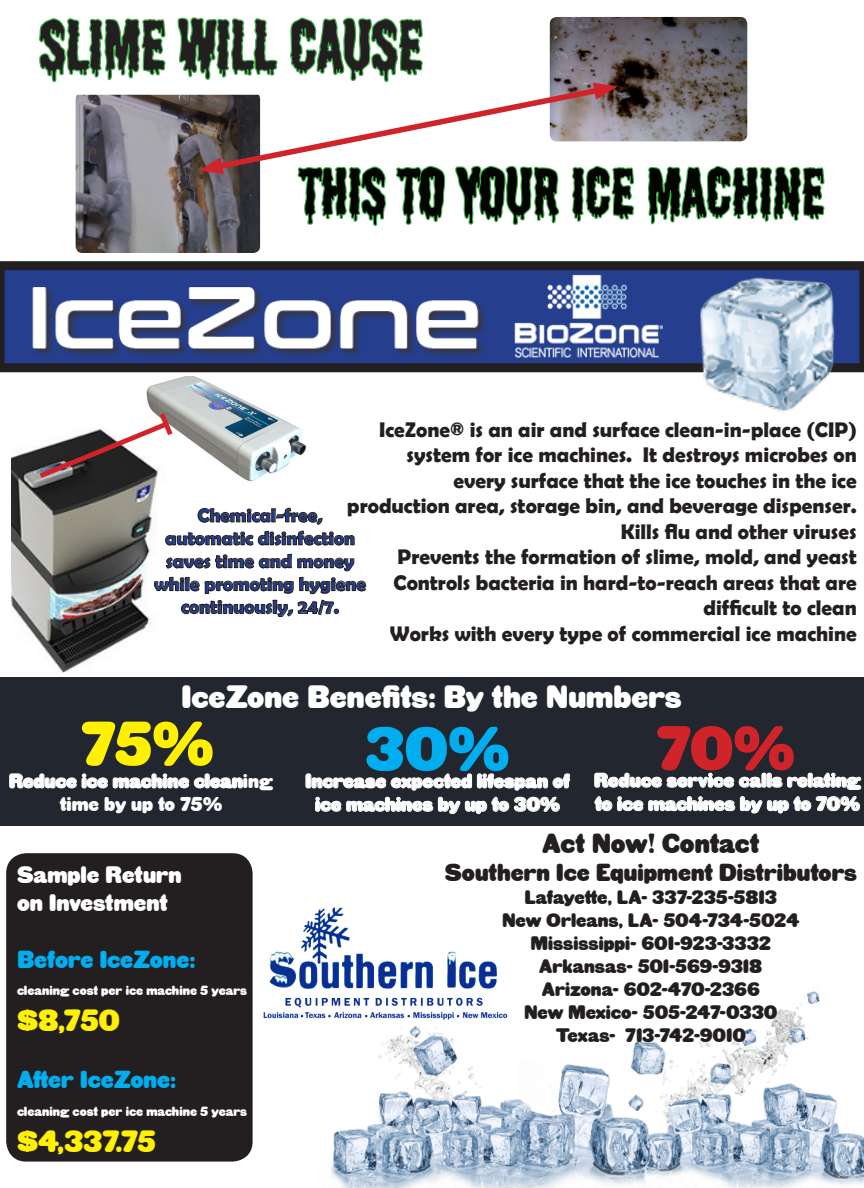
<style>
.page{position:relative;width:864px;height:1188px;background:#fff}
.page>*{position:absolute;margin:0;border:0;box-sizing:border-box;transform-origin:0 0}
.t1{font:70.65px "Shlop";color:#231f20}
.t2{font:65.85px "Shlop";color:#040503}
.t3{font:61.5px "HWT Gothic Round";color:#fff101}
.t4{font:61.5px "HWT Gothic Round";color:#00aeef}
.t5{font:61.5px "HWT Gothic Round";color:#d1232a}
.t6{font:31.5px "HWT Gothic Round";color:#fff}
.t7{font:30px "HWT Gothic Round";color:#fff101}
.t8{font:27px "HWT Gothic Round";letter-spacing:-.005em;color:#231f20}
.t9{font:24px "HWT Gothic Round";color:#231f20}
.t10{font:24px "HWT Gothic Round";color:#00aeef}
.t11{font:23.25px "HWT Gothic Round";color:#fff}
.t12{font:700 21.3px "Berlin Sans FB Demi";color:#231f20}
.t13{font:19.5px "HWT Gothic Round";color:#fff}
.t14{font:19.05px "HWT Gothic Round";color:#231f20}
.t15{font:700 19.05px/23px "Berlin Sans FB Demi";color:#253f8e;text-align:center}
.t16{font:12.9px "HWT Gothic Round";color:#fff}
</style>
<div class="page">
<svg style="left:0;top:261px;width:864px;height:111px;background:#252d4f"></svg>
<img style="left:18px;top:276px;width:479px;height:87px">
<img style="left:694px;top:263px;width:154px;height:149px">
<img style="left:331px;top:991px;width:533px;height:197px">
<img style="left:76px;top:95px;width:184px;height:158px">
<img style="left:635px;top:17px;width:112px;height:124px">
<svg style="left:39px;top:18px;width:127px;height:64px"></svg>
<svg style="left:647px;top:165px;width:179px;height:119px"></svg>
<svg style="left:176px;top:16px;width:459px;height:215px"></svg>
<img style="left:146px;top:376px;width:160px;height:106px">
<img style="left:12px;top:450px;width:145px;height:223px">
<svg style="left:34px;top:408px;width:143px;height:74px"></svg>
<img style="left:512px;top:272px;width:151px;height:92px">
<div style="left:0;top:677px;width:864px;height:149px;background:#22262e"></div>
<svg style="left:9px;top:773px;width:234px;height:16px"></svg>
<div style="left:306px;top:774px;width:5px;height:14px;border:1px solid #fff;border-radius:2px"></div>
<svg style="left:311px;top:773px;width:161px;height:18px"></svg>
<div style="left:477px;top:774px;width:5px;height:14px;border:1px solid #fff;border-radius:2px"></div>
<svg style="left:483px;top:773px;width:87px;height:18px"></svg>
<svg style="left:316px;top:797px;width:244px;height:17px"></svg>
<svg style="left:594px;top:772px;width:168px;height:16px"></svg>
<div style="left:762px;top:773px;width:4px;height:14px;border:1px solid #fff;border-radius:2px"></div>
<div style="left:767px;top:773px;width:4px;height:14px;border:1px solid #fff;border-radius:2px"></div>
<svg style="left:772px;top:772px;width:90px;height:18px"></svg>
<svg style="left:594px;top:796px;width:266px;height:18px"></svg>
<svg style="left:165px;top:507px;width:190px;height:39px"></svg>
<svg style="left:154px;top:553px;width:212px;height:64px"></svg>
<div style="left:8px;top:855px;width:242px;height:304px;background:#231f20;border-radius:18px"></div>
<div style="left:6px;top:853px;width:247px;height:309px;border:4px solid #231f20;border-radius:18px"></div>
<img style="left:263px;top:907px;width:248px;height:115px">
<p class="t1" style="left:40px;top:6px;width:384px">sLIME WILL CAUSE</p>
<p class="t2" style="left:300px;top:155px;width:525px">THIS TO YOUR ICE MACHINE</p>
<p class="t12" style="left:379px;top:417px;width:479px">IceZone® is an air and surface clean-in-place (CIP)</p>
<p class="t12" style="left:407px;top:443px;width:452px">system for ice machines. It destroys microbes on</p>
<p class="t12" style="left:453px;top:468px;width:405px">every surface that the ice touches in the ice</p>
<p class="t12" style="left:347px;top:494px;width:511px">production area, storage bin, and beverage dispenser.</p>
<p class="t12" style="left:621px;top:519px;width:238px">Kills flu and other viruses</p>
<p class="t12" style="left:398px;top:545px;width:461px">Prevents the formation of slime, mold, and yeast</p>
<p class="t12" style="left:393px;top:570px;width:465px">Controls bacteria in hard-to-reach areas that are</p>
<p class="t12" style="left:704px;top:596px;width:155px">difficult to clean</p>
<p class="t12" style="left:390px;top:621px;width:468px">Works with every type of commercial ice machine</p>
<p class="t15" style="left:198px;top:504px;width:126px">Chemical-free,</p>
<p class="t15" style="left:154px;top:526px;width:213px">automatic disinfection saves time and money while promoting hygiene</p>
<p class="t15" style="left:181px;top:595px;width:159px">continuously, 24/7.</p>
<p class="t6" style="left:181px;top:679px;width:502px">IceZone Benefits: By the Numbers</p>
<p class="t3" style="left:81px;top:710px;width:134px">75%</p>
<p class="t13" style="left:60px;top:794px;width:164px">time by up to 75%</p>
<p class="t13" style="left:9px;top:770px;width:266px">Reduce ice machine cleaning</p>
<p class="t11" style="left:17px;top:862px;width:166px">Sample Return</p>
<p class="t11" style="left:17px;top:890px;width:152px">on Investment</p>
<p class="t10" style="left:17px;top:946px;width:180px">Before IceZone:</p>
<p class="t16" style="left:17px;top:984px;width:232px">cleaning cost per ice machine 5 years</p>
<p class="t7" style="left:17px;top:1004px;width:104px">$8,750</p>
<p class="t10" style="left:17px;top:1066px;width:160px">After IceZone:</p>
<p class="t16" style="left:17px;top:1104px;width:232px">cleaning cost per ice machine 5 years</p>
<p class="t7" style="left:17px;top:1125px;width:140px">$4,337.75</p>
<p class="t4" style="left:365px;top:715px;width:146px">30%</p>
<p class="t13" style="left:315px;top:794px;width:246px">ice machines by up to 30%</p>
<p class="t13" style="left:305px;top:770px;width:266px">Increase expected lifespan of</p>
<p class="t5" style="left:656px;top:714px;width:140px">70%</p>
<p class="t13" style="left:595px;top:793px;width:266px">to ice machines by up to 70%</p>
<p class="t13" style="left:594px;top:769px;width:268px">Reduce service calls relating</p>
<p class="t8" style="left:542px;top:828px;width:218px">Act Now! Contact</p>
<p class="t9" style="left:445px;top:860px;width:414px">Southern Ice Equipment Distributors</p>
<p class="t14" style="left:525px;top:887px;width:254px">Lafayette, LA- 337-235-5813</p>
<p class="t14" style="left:502px;top:910px;width:299px">New Orleans, LA- 504-734-5024</p>
<p class="t14" style="left:531px;top:933px;width:242px">Mississippi- 601-923-3332</p>
<p class="t14" style="left:539px;top:956px;width:224px">Arkansas- 501-569-9318</p>
<p class="t14" style="left:542px;top:979px;width:219px">Arizona- 602-470-2366</p>
<p class="t14" style="left:524px;top:1001px;width:255px">New Mexico- 505-247-0330</p>
<p class="t14" style="left:556px;top:1024px;width:192px">Texas- 713-742-9010</p>
</div>
